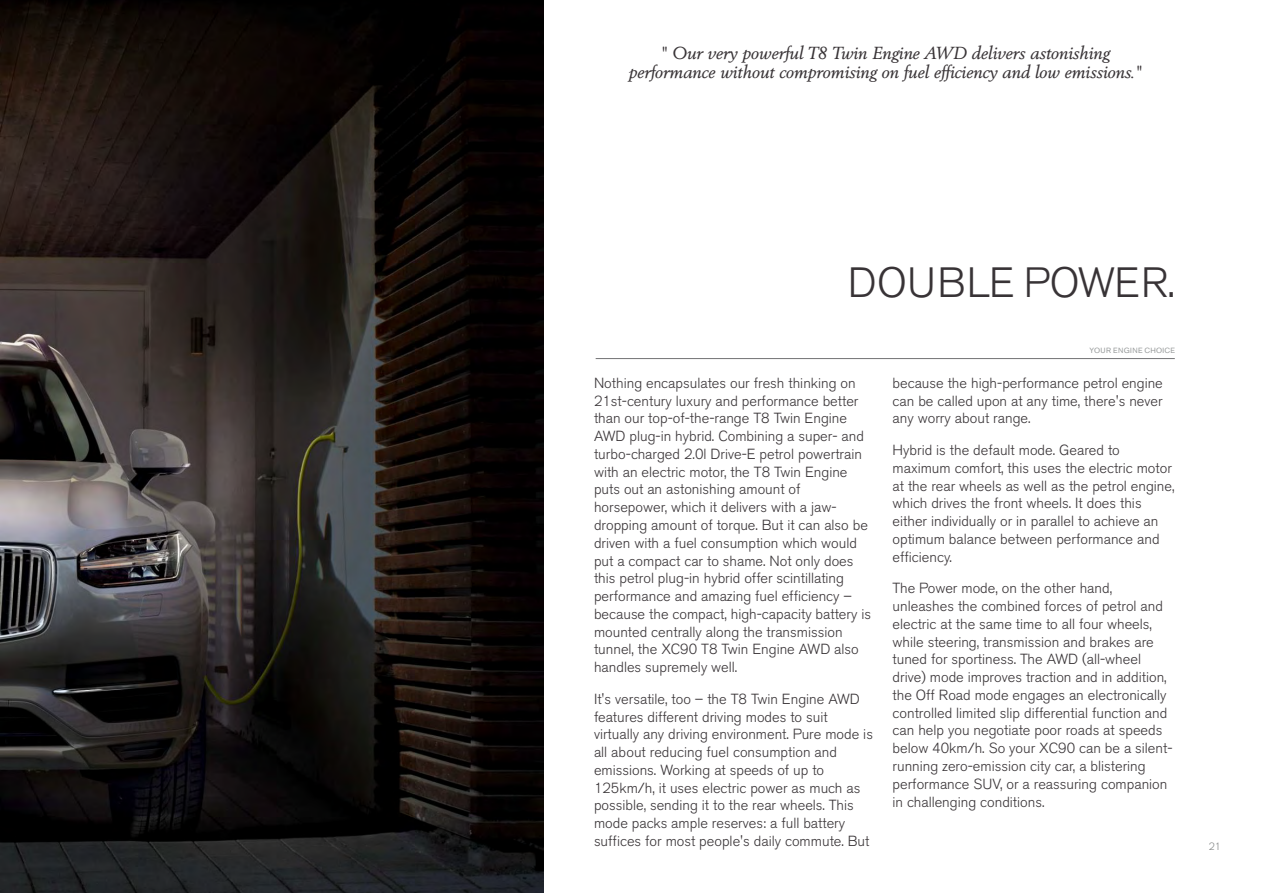
<style>
.page{position:relative;width:1263px;height:893px;background:#fff}
.page>*{position:absolute;margin:0;border:0;box-sizing:border-box;transform-origin:0 0}
.t1{font:300 42px "Volvo Sans";letter-spacing:.01em;color:#383336}
.t2{font:italic 17.25px/19.2px "Volvo Serif";color:#383336;text-align:center}
.t3{font:300 14.55px/17.7px "Volvo Sans";color:#383336}
.t4{font:300 10.5px "Volvo Sans";color:#858787}
.t5{font:7.5px "Volvo Sans";letter-spacing:.04em;color:#969999}
</style>
<div class="page">
<hr style="left:596px;top:358px;width:579px;height:1px;background:#737375">
<img style="left:0;top:0;width:544px;height:893px">
<p class="t2" style="left:629px;top:45px;width:514px">" Our very powerful T8 Twin Engine AWD delivers astonishing performance without compromising on fuel efficiency and low emissions."</p>
<h1 class="t1" style="left:848px;top:265px;width:329px">DOUBLE POWER.</h1>
<p class="t3" style="left:594px;top:375px;width:279px">Nothing encapsulates our fresh thinking on 21st-century luxury and performance better than our top-of-the-range T8 Twin Engine AWD plug-in hybrid. Combining a super- and turbo-charged 2.0l Drive-E petrol powertrain with an electric motor, the T8 Twin Engine puts out an astonishing amount of horsepower, which it delivers with a jaw&shy;dropping amount of torque. But it can also be driven with a fuel consumption which would put a compact car to shame. Not only does this petrol plug-in hybrid offer scintillating performance and amazing fuel efficiency – because the compact, high-capacity battery is mounted centrally along the transmission tunnel, the XC90 T8 Twin Engine AWD also handles supremely well.</p>
<p class="t3" style="left:594px;top:691px;width:280px">It's versatile, too – the T8 Twin Engine AWD features different driving modes to suit virtually any driving environment. Pure mode is all about reducing fuel consumption and emissions. Working at speeds of up to 125km/h, it uses electric power as much as possible, sending it to the rear wheels. This mode packs ample reserves: a full battery suffices for most people's daily commute. But</p>
<p class="t5" style="left:1090px;top:347px;width:87px">YOUR ENGINE CHOICE</p>
<p class="t3" style="left:892px;top:375px;width:272px;text-align:justify">because the high-performance petrol engine can be called upon at any time, there's never any worry about range.</p>
<p class="t3" style="left:892px;top:442px;width:283px">Hybrid is the default mode. Geared to maximum comfort, this uses the electric motor at the rear wheels as well as the petrol engine, which drives the front wheels. It does this either individually or in parallel to achieve an optimum balance between performance and efficiency.</p>
<p class="t3" style="left:892px;top:581px;width:281px">The Power mode, on the other hand, unleashes the combined forces of petrol and electric at the same time to all four wheels, while steering, transmission and brakes are tuned for sportiness. The AWD (all-wheel drive) mode improves traction and in addition, the Off Road mode engages an electronically controlled limited slip differential function and can help you negotiate poor roads at speeds below 40km/h. So your XC90 can be a silent&shy;running zero-emission city car, a blistering performance SUV, or a reassuring companion in challenging conditions.</p>
<p class="t4" style="left:1209px;top:842px;width:14px">21</p>
</div>
